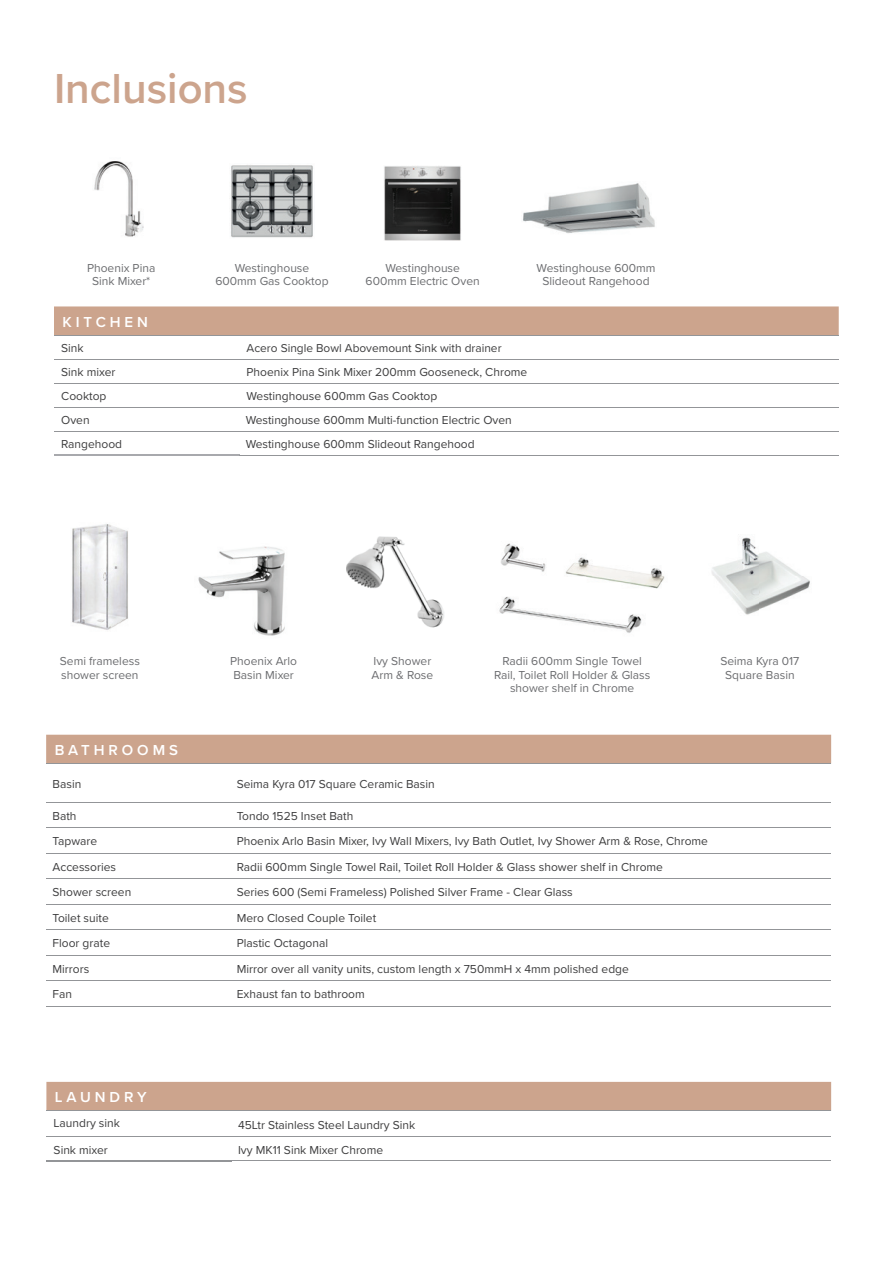
<style>
.page{position:relative;width:893px;height:1263px;background:#fff}
.page>*{position:absolute;margin:0;border:0;box-sizing:border-box;transform-origin:0 0}
.t1{font:600 43.5px "Proxima Nova";color:#cca48d}
.t2{font:600 15px "Proxima Nova";letter-spacing:.26em;color:#fff}
.t3{font:12px "Proxima Nova";color:#3e3e3f}
.t4{font:12px/13.5px "Proxima Nova";color:#6c6d70;text-align:center}
.t5{font:11.85px "Proxima Nova";color:#3e3e3f}
</style>
<div class="page">
<div style="left:54px;top:306px;width:785px;height:29px;background:#cca48d"></div>
<hr style="left:54px;top:335px;width:185px;height:1px;background:#939598">
<hr style="left:239px;top:335px;width:600px;height:1px;background:#939598">
<hr style="left:54px;top:359px;width:185px;height:1px;background:#939598">
<hr style="left:239px;top:359px;width:600px;height:1px;background:#939598">
<hr style="left:54px;top:383px;width:185px;height:1px;background:#939598">
<hr style="left:239px;top:383px;width:600px;height:1px;background:#939598">
<hr style="left:54px;top:407px;width:185px;height:1px;background:#939598">
<hr style="left:54px;top:431px;width:185px;height:1px;background:#939598">
<hr style="left:54px;top:455px;width:185px;height:1px;background:#a8a9ad">
<hr style="left:239px;top:407px;width:600px;height:1px;background:#939598">
<hr style="left:239px;top:431px;width:600px;height:1px;background:#939598">
<hr style="left:239px;top:455px;width:600px;height:1px;background:#939598">
<img style="left:94px;top:161px;width:50px;height:76px">
<img style="left:231px;top:165px;width:82px;height:73px">
<img style="left:384px;top:166px;width:77px;height:75px">
<img style="left:523px;top:183px;width:132px;height:51px">
<div style="left:46px;top:735px;width:785px;height:28px;background:#cca48d"></div>
<hr style="left:46px;top:904px;width:184px;height:1px;background:#939598">
<hr style="left:230px;top:904px;width:601px;height:1px;background:#939598">
<hr style="left:46px;top:763px;width:184px;height:1px;background:#939598">
<hr style="left:46px;top:802px;width:184px;height:1px;background:#939598">
<hr style="left:46px;top:828px;width:184px;height:1px;background:#939598">
<hr style="left:46px;top:853px;width:184px;height:1px;background:#939598">
<hr style="left:46px;top:879px;width:184px;height:1px;background:#939598">
<hr style="left:230px;top:763px;width:601px;height:1px;background:#939598">
<hr style="left:230px;top:802px;width:601px;height:1px;background:#939598">
<hr style="left:230px;top:828px;width:601px;height:1px;background:#939598">
<hr style="left:230px;top:853px;width:601px;height:1px;background:#939598">
<hr style="left:230px;top:879px;width:601px;height:1px;background:#939598">
<hr style="left:46px;top:930px;width:184px;height:1px;background:#939598">
<hr style="left:46px;top:955px;width:184px;height:1px;background:#939598">
<hr style="left:230px;top:930px;width:601px;height:1px;background:#939598">
<hr style="left:230px;top:955px;width:601px;height:1px;background:#939598">
<hr style="left:46px;top:981px;width:184px;height:1px;background:#939598">
<hr style="left:46px;top:1006px;width:184px;height:1px;background:#939598">
<hr style="left:230px;top:981px;width:601px;height:1px;background:#939598">
<hr style="left:230px;top:1006px;width:601px;height:1px;background:#939598">
<div style="left:46px;top:1082px;width:785px;height:28px;background:#cca48d"></div>
<hr style="left:46px;top:1110px;width:186px;height:1px;background:#939598">
<hr style="left:46px;top:1137px;width:186px;height:1px;background:#939598">
<hr style="left:46px;top:1161px;width:186px;height:1px;background:#939598">
<hr style="left:232px;top:1137px;width:599px;height:1px;background:#939598">
<hr style="left:232px;top:1161px;width:599px;height:1px;background:#939598">
<hr style="left:232px;top:1110px;width:599px;height:1px;background:#939598">
<img style="left:72px;top:524px;width:56px;height:106px">
<img style="left:347px;top:536px;width:97px;height:92px">
<img style="left:711px;top:537px;width:99px;height:78px">
<img style="left:198px;top:546px;width:87px;height:90px">
<img style="left:499px;top:596px;width:143px;height:37px">
<img style="left:501px;top:543px;width:45px;height:29px">
<img style="left:558px;top:557px;width:107px;height:50px">
<h1 class="t1" style="left:54px;top:56px;width:195px">Inclusions</h1>
<p class="t4" style="left:87px;top:260px;width:70px">Phoenix Pina<br>Sink Mixer*</p>
<p class="t4" style="left:366px;top:260px;width:116px">Westinghouse<br>600mm Electric Oven</p>
<p class="t4" style="left:537px;top:260px;width:120px">Westinghouse 600mm<br>Slideout Rangehood</p>
<p class="t4" style="left:215px;top:260px;width:115px">Westinghouse<br>600mm Gas Cooktop</p>
<p class="t2" style="left:63px;top:311px;width:87px">KITCHEN</p>
<p class="t3" style="left:61px;top:339px;width:24px">Sink</p>
<p class="t5" style="left:247px;top:339px;width:257px">Acero Single Bowl Abovemount Sink with drainer</p>
<p class="t3" style="left:61px;top:363px;width:56px">Sink mixer</p>
<p class="t3" style="left:247px;top:363px;width:282px">Phoenix Pina Sink Mixer 200mm Gooseneck, Chrome</p>
<p class="t3" style="left:61px;top:387px;width:47px">Cooktop</p>
<p class="t3" style="left:247px;top:387px;width:192px">Westinghouse 600mm Gas Cooktop</p>
<p class="t3" style="left:61px;top:411px;width:30px">Oven</p>
<p class="t3" style="left:246px;top:411px;width:268px">Westinghouse 600mm Multi-function Electric Oven</p>
<p class="t3" style="left:61px;top:435px;width:62px">Rangehood</p>
<p class="t3" style="left:246px;top:435px;width:231px">Westinghouse 600mm Slideout Rangehood</p>
<p class="t4" style="left:60px;top:654px;width:82px;text-align:left">Semi frameless shower screen</p>
<p class="t4" style="left:230px;top:654px;width:68px;text-align:left">Phoenix Arlo<br>Basin Mixer</p>
<p class="t4" style="left:372px;top:654px;width:63px;text-align:left">Ivy Shower<br>Arm &amp; Rose</p>
<p class="t4" style="left:720px;top:654px;width:80px">Seima Kyra 017<br>Square Basin</p>
<p class="t4" style="left:494px;top:654px;width:158px">Radii 600mm Single Towel<br>Rail, Toilet Roll Holder &amp; Glass shower shelf in Chrome</p>
<p class="t2" style="left:55px;top:739px;width:125px">BATHROOMS</p>
<p class="t3" style="left:53px;top:775px;width:30px">Basin</p>
<p class="t3" style="left:237px;top:775px;width:200px">Seima Kyra 017 Square Ceramic Basin</p>
<p class="t3" style="left:53px;top:807px;width:26px">Bath</p>
<p class="t3" style="left:237px;top:807px;width:118px">Tondo 1525 Inset Bath</p>
<p class="t3" style="left:53px;top:832px;width:46px">Tapware</p>
<p class="t3" style="left:237px;top:832px;width:473px">Phoenix Arlo Basin Mixer, Ivy Wall Mixers, Ivy Bath Outlet, Ivy Shower Arm &amp; Rose, Chrome</p>
<p class="t3" style="left:53px;top:858px;width:65px">Accessories</p>
<p class="t3" style="left:237px;top:858px;width:428px">Radii 600mm Single Towel Rail, Toilet Roll Holder &amp; Glass shower shelf in Chrome</p>
<p class="t3" style="left:53px;top:883px;width:80px">Shower screen</p>
<p class="t3" style="left:237px;top:883px;width:338px">Series 600 (Semi Frameless) Polished Silver Frame - Clear Glass</p>
<p class="t3" style="left:53px;top:909px;width:58px">Toilet suite</p>
<p class="t3" style="left:237px;top:909px;width:141px">Mero Closed Couple Toilet</p>
<p class="t3" style="left:53px;top:934px;width:59px">Floor grate</p>
<p class="t3" style="left:237px;top:934px;width:93px">Plastic Octagonal</p>
<p class="t3" style="left:53px;top:960px;width:38px">Mirrors</p>
<p class="t3" style="left:237px;top:960px;width:394px">Mirror over all vanity units, custom length x 750mmH x 4mm polished edge</p>
<p class="t3" style="left:53px;top:985px;width:21px">Fan</p>
<p class="t3" style="left:237px;top:985px;width:130px">Exhaust fan to bathroom</p>
<p class="t2" style="left:55px;top:1086px;width:93px">LAUNDRY</p>
<p class="t3" style="left:54px;top:1114px;width:68px">Laundry sink</p>
<p class="t3" style="left:238px;top:1115px;width:179px">45Ltr Stainless Steel Laundry Sink</p>
<p class="t3" style="left:54px;top:1141px;width:56px">Sink mixer</p>
<p class="t3" style="left:238px;top:1141px;width:147px">Ivy MK11 Sink Mixer Chrome</p>
</div>
